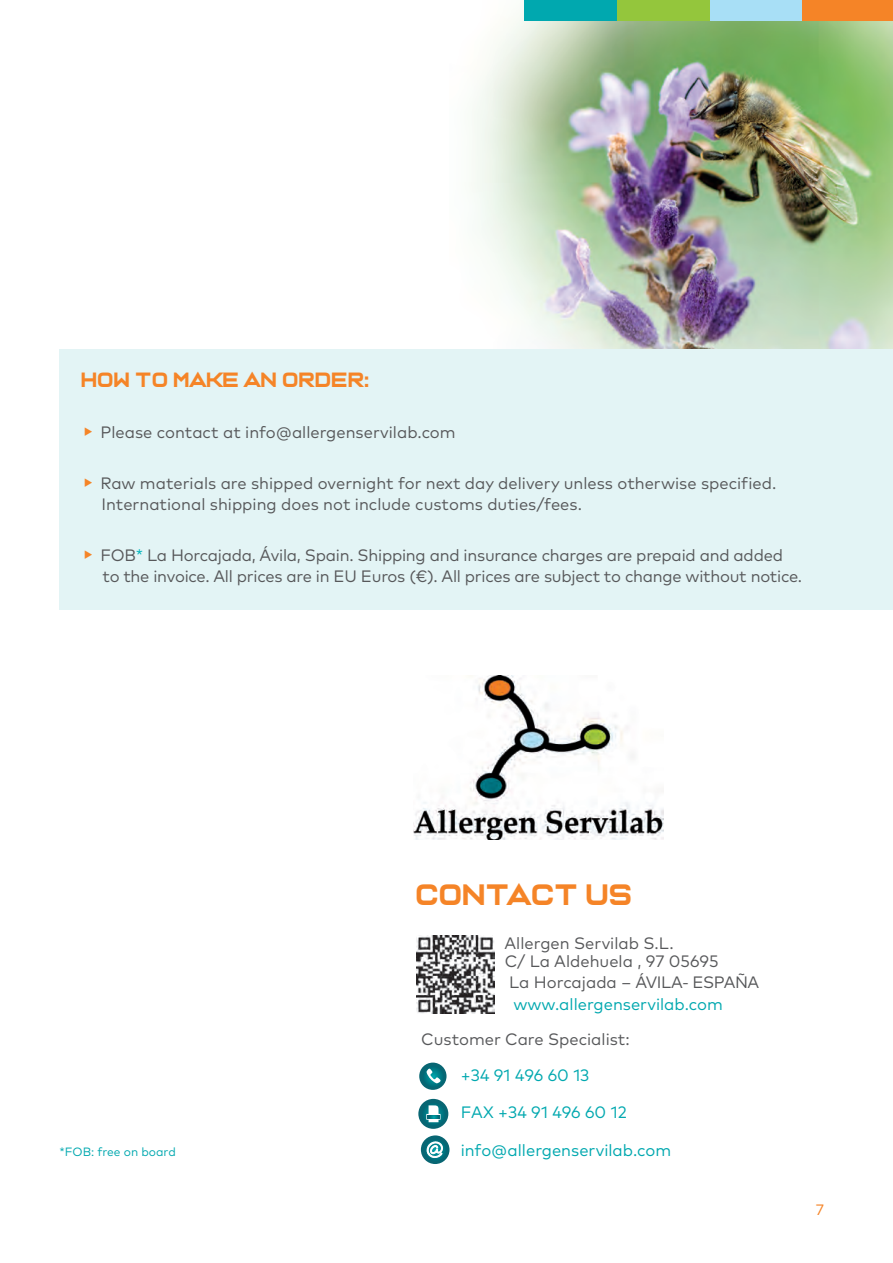
<style>
.page{position:relative;width:893px;height:1263px;background:#fff}
.page>*{position:absolute;margin:0;border:0;box-sizing:border-box;transform-origin:0 0}
.t1{font:30px "Casanova Scotia";color:#f58427}
.t2{font:21px "Casanova Scotia";color:#f58427}
.t3{font:16.5px/21px "Mark Pro";color:#57585a}
.t4{font:16.5px "Mark Pro";color:#00a8af}
.t5{font:15px "Mark Pro";color:#f58427}
.t6{font:12px "Mark Pro";color:#00a8af}
.s1{font-size:24px;color:#f58427}
.s2{color:#02b5bc}
</style>
<div class="page">
<img style="left:473px;top:12px;width:420px;height:337px">
<div style="left:524px;top:0;width:93px;height:20px;background:#00a8af"></div>
<div style="left:617px;top:0;width:93px;height:20px;background:#94c63c"></div>
<div style="left:710px;top:0;width:92px;height:20px;background:#a8dff6"></div>
<div style="left:802px;top:0;width:91px;height:20px;background:#f58427"></div>
<img style="left:417px;top:936px;width:77px;height:77px">
<svg style="left:419px;top:1062px;width:28px;height:28px"></svg>
<svg style="left:418px;top:1099px;width:30px;height:30px"></svg>
<svg style="left:421px;top:1135px;width:29px;height:29px"></svg>
<img style="left:414px;top:676px;width:249px;height:164px">
<div style="left:60px;top:349px;width:833px;height:260px;background:#e3f4f5"></div>
<p class="t2" style="left:82px;top:370px;width:290px">HOW TO MAKE AN ORDER:</p>
<p class="t3" style="left:82px;top:420px;width:375px"><span class="s1">‣</span> Please contact at info@allergenservilab.com</p>
<p class="t3" style="left:101px;top:471px;width:676px;text-indent:-20px"><span class="s1">‣</span> Raw materials are shipped overnight for next day delivery unless otherwise specified.<br>International shipping does not include customs duties/fees.</p>
<p class="t3" style="left:102px;top:543px;width:701px;text-indent:-21px"><span class="s1">‣</span> FOB<span class="s2">*</span> La Horcajada, Ávila, Spain. Shipping and insurance charges are prepaid and added to the invoice. All prices are in EU Euros (€). All prices are subject to change without notice.</p>
<p class="t6" style="left:60px;top:1143px;width:118px">*FOB: free on board</p>
<h1 class="t1" style="left:417px;top:882px;width:218px">CONTACT US</h1>
<p class="t3" style="left:505px;top:932px;width:215px;line-height:18px">Allergen Servilab S.L.<br>C/ La Aldehuela , 97 05695</p>
<p class="t3" style="left:509px;top:970px;width:252px">La Horcajada – ÁVILA- ESPAÑA</p>
<p class="t4" style="left:513px;top:992px;width:211px">www.allergenservilab.com</p>
<p class="t3" style="left:421px;top:1027px;width:210px">Customer Care Specialist:</p>
<p class="t4" style="left:461px;top:1062px;width:130px">+34 91 496 60 13</p>
<p class="t4" style="left:461px;top:1100px;width:167px">FAX +34 91 496 60 12</p>
<p class="t4" style="left:461px;top:1137px;width:212px">info@allergenservilab.com</p>
<p class="t5" style="left:816px;top:1198px;width:10px">7</p>
</div>
